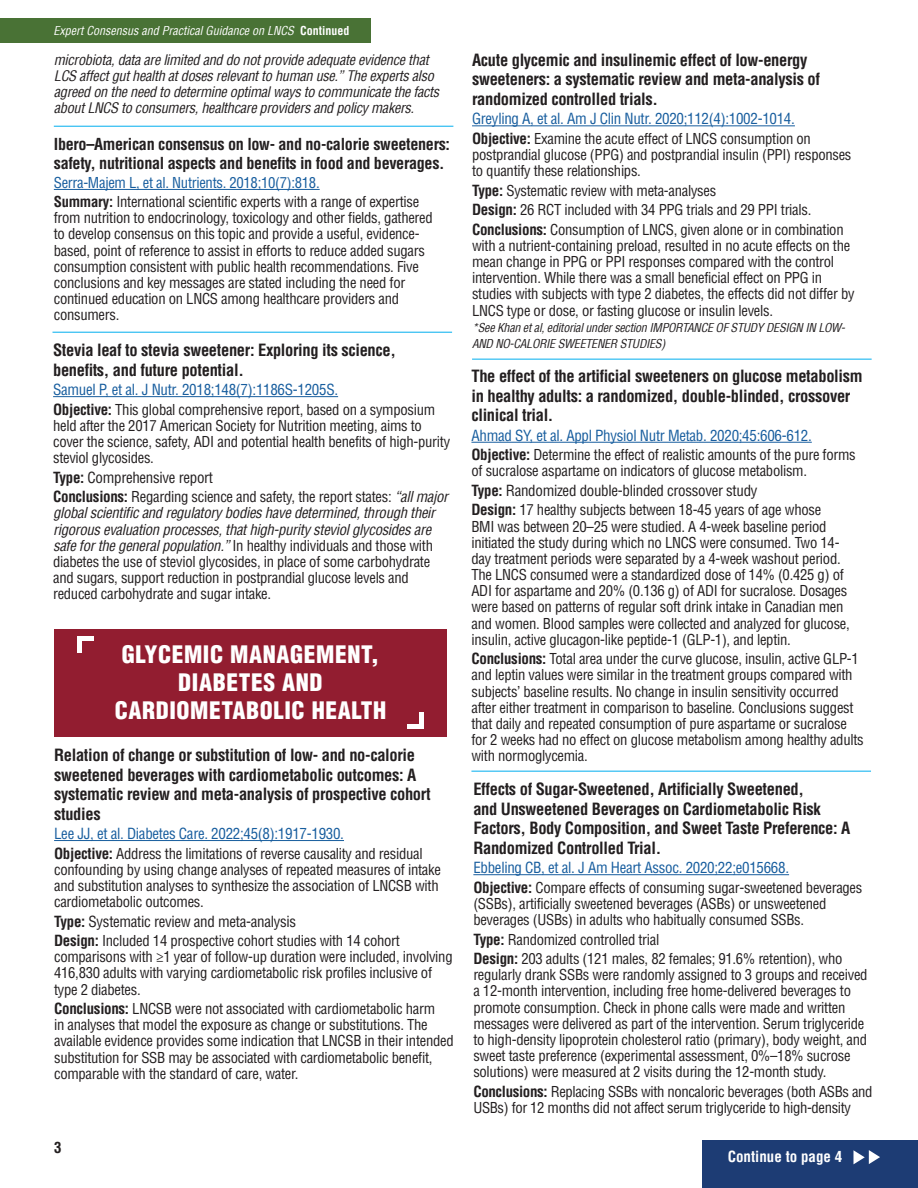
<style>
.page{position:relative;width:918px;height:1188px;background:#fff}
.page>*{position:absolute;margin:0;border:0;box-sizing:border-box;transform-origin:0 0}
.t1{font:900 condensed 23.55px/28.2px "Helvetica LT Std";letter-spacing:.025em;color:#fff;text-align:center}
.t2{font:700 condensed 16.5px/19.5px "Helvetica LT Std";letter-spacing:-.02em;color:#231f20}
.t3{font:700 condensed 16.2px/19px "Helvetica LT Std";letter-spacing:-.02em;color:#231f20}
.t4{font:condensed 15px "Helvetica LT Std";letter-spacing:-.02em;color:#175d9e}
.t5{font:condensed 15px "Helvetica LT Std";letter-spacing:-.02em;color:#231f20}
.t6{font:700 condensed 15px "Helvetica LT Std";color:#fff}
.t7{font:700 condensed 15px "Helvetica LT Std";color:#231f20}
.t8{font:condensed 14.7px/16.2px "Helvetica LT Std";letter-spacing:-.02em;color:#231f20}
.t9{font:condensed 14.7px "Helvetica LT Std";letter-spacing:-.02em;color:#175d9e}
.t10{font:italic condensed 14.25px/16.2px "Helvetica";letter-spacing:-.02em;color:#231f20}
.t11{font:italic condensed 12px/16.2px "Helvetica";letter-spacing:-.02em;color:#231f20}
.t12{font:italic condensed 12px "Helvetica";color:#fff}
.s1{font-family:"Helvetica LT Std";font-weight:700;font-style:normal}
.s2{font-weight:700}
.s3{font-weight:700;font-size:15px}
.s4{font-family:"Helvetica";font-style:italic}
</style>
<div class="page">
<div style="left:0;top:18px;width:370px;height:25px;background:#497235"></div>
<div style="left:702px;top:1141px;width:216px;height:47px;background:#1d3c74"></div>
<svg style="left:854px;top:1150px;width:26px;height:14px"></svg>
<hr style="left:53px;top:332px;width:399px;height:1px;background:#00aeef">
<hr style="left:53px;top:396px;width:285px;height:1px;background:#175d9e">
<div style="left:54px;top:629px;width:393px;height:107px;background:#921d30"></div>
<hr style="left:78px;top:637px;width:16px;height:4px;background:#fff">
<hr style="left:78px;top:637px;width:4px;height:16px;background:#fff">
<hr style="left:407px;top:725px;width:16px;height:4px;background:#fff">
<hr style="left:419px;top:712px;width:4px;height:17px;background:#fff">
<hr style="left:472px;top:125px;width:323px;height:1px;background:#175d9e">
<hr style="left:471px;top:442px;width:341px;height:1px;background:#175d9e">
<hr style="left:471px;top:771px;width:400px;height:1px;background:#00aeef">
<hr style="left:54px;top:189px;width:266px;height:1px;background:#175d9e">
<hr style="left:54px;top:126px;width:399px;height:1px;background:#00aeef">
<hr style="left:54px;top:840px;width:290px;height:1px;background:#175d9e">
<hr style="left:472px;top:359px;width:400px;height:1px;background:#00aeef">
<hr style="left:473px;top:874px;width:316px;height:1px;background:#175d9e">
<p class="t12" style="left:53px;top:23px;width:297px">Expert Consensus and Practical Guidance on LNCS <span class="s1">Continued</span></p>
<p class="t10" style="left:54px;top:51px;width:387px">microbiota, data are limited and do not provide adequate evidence that LCS affect gut health at doses relevant to human use.” The experts also agreed on the need to determine optimal ways to communicate the facts about LNCS to consumers, healthcare providers and policy makers.</p>
<p class="t3" style="left:54px;top:134px;width:398px">Ibero–American consensus on low- and no-calorie sweeteners: safety, nutritional aspects and benefits in food and beverages.</p>
<p class="t9" style="left:54px;top:173px;width:267px">Serra-Majem L, et al. Nutrients. 2018;10(7):818.</p>
<p class="t8" style="left:54px;top:194px;width:381px"><span class="s2">Summary:</span> International scientific experts with a range of expertise from nutrition to endocrinology, toxicology and other fields, gathered to develop consensus on this topic and provide a useful, evidence&shy;based, point of reference to assist in efforts to reduce added sugars consumption consistent with public health recommendations. Five conclusions and key messages are stated including the need for continued education on LNCS among healthcare providers and consumers.</p>
<p class="t2" style="left:53px;top:340px;width:344px">Stevia leaf to stevia sweetener: Exploring its science, benefits, and future potential.</p>
<p class="t4" style="left:53px;top:380px;width:287px">Samuel P, et al. J Nutr. 2018;148(7):1186S-1205S.</p>
<p class="t8" style="left:53px;top:401px;width:399px"><span class="s3">Objective:</span> This global comprehensive report, based on a symposium held after the 2017 American Society for Nutrition meeting, aims to cover the science, safety, ADI and potential health benefits of high-purity steviol glycosides.</p>
<p class="t5" style="left:53px;top:468px;width:161px"><span class="s2">Type:</span> Comprehensive report</p>
<p class="t8" style="left:53px;top:489px;width:397px"><span class="s3">Conclusions:</span> Regarding science and safety, the report states: <span class="s4">“all major global scientific and regulatory bodies have determined, through their rigorous evaluation processes, that high-purity steviol glycosides are safe for the general population.”</span> In healthy individuals and those with diabetes the use of steviol glycosides, in place of some carbohydrate and sugars, support reduction in postprandial glucose levels and reduced carbohydrate and sugar intake.</p>
<p class="t1" style="left:115px;top:640px;width:273px">GLYCEMIC MANAGEMENT,<br>DIABETES AND<br>CARDIOMETABOLIC HEALTH</p>
<p class="t2" style="left:54px;top:745px;width:378px">Relation of change or substitution of low- and no-calorie sweetened beverages with cardiometabolic outcomes: A systematic review and meta-analysis of prospective cohort studies</p>
<p class="t4" style="left:54px;top:824px;width:291px">Lee JJ, et al. Diabetes Care. 2022;45(8):1917-1930.</p>
<p class="t8" style="left:54px;top:845px;width:388px"><span class="s3">Objective:</span> Address the limitations of reverse causality and residual confounding by using change analyses of repeated measures of intake and substitution analyses to synthesize the association of LNCSB with cardiometabolic outcomes.</p>
<p class="t5" style="left:54px;top:912px;width:244px"><span class="s2">Type:</span> Systematic review and meta-analysis</p>
<p class="t8" style="left:54px;top:933px;width:400px"><span class="s3">Design:</span> Included 14 prospective cohort studies with 14 cohort comparisons with ≥1 year of follow-up duration were included, involving 416,830 adults with varying cardiometabolic risk profiles inclusive of type 2 diabetes.</p>
<p class="t8" style="left:54px;top:1001px;width:401px"><span class="s3">Conclusions:</span> LNCSB were not associated with cardiometabolic harm<br>in analyses that model the exposure as change or substitutions. The available evidence provides some indication that LNCSB in their intended substitution for SSB may be associated with cardiometabolic benefit, comparable with the standard of care, water.</p>
<p class="t7" style="left:54px;top:1139px;width:9px">3</p>
<p class="t2" style="left:472px;top:50px;width:349px">Acute glycemic and insulinemic effect of low-energy sweeteners: a systematic review and meta-analysis of randomized controlled trials.</p>
<p class="t4" style="left:472px;top:109px;width:324px">Greyling A, et al. Am J Clin Nutr. 2020;112(4):1002-1014.</p>
<p class="t8" style="left:472px;top:130px;width:381px"><span class="s3">Objective:</span> Examine the acute effect of LNCS consumption on postprandial glucose (PPG) and postprandial insulin (PPI) responses to quantify these relationships.</p>
<p class="t8" style="left:472px;top:182px;width:246px"><span class="s3">Type:</span> Systematic review with meta-analyses</p>
<p class="t8" style="left:472px;top:202px;width:341px"><span class="s3">Design:</span> 26 RCT included with 34 PPG trials and 29 PPI trials.</p>
<p class="t8" style="left:472px;top:221px;width:384px"><span class="s3">Conclusions:</span> Consumption of LNCS, given alone or in combination with a nutrient-containing preload, resulted in no acute effects on the mean change in PPG or PPI responses compared with the control intervention. While there was a small beneficial effect on PPG in studies with subjects with type 2 diabetes, the effects did not differ by LNCS type or dose, or fasting glucose or insulin levels.</p>
<p class="t11" style="left:472px;top:319px;width:375px">*See Khan et al, editorial under section IMPORTANCE OF STUDY DESIGN IN LOW-<br>AND NO-CALORIE SWEETENER STUDIES)</p>
<p class="t2" style="left:471px;top:366px;width:393px">The effect of the artificial sweeteners on glucose metabolism in healthy adults: a randomized, double-blinded, crossover clinical trial.</p>
<p class="t4" style="left:471px;top:426px;width:342px">Ahmad SY, et al. Appl Physiol Nutr Metab. 2020;45:606-612.</p>
<p class="t8" style="left:471px;top:447px;width:386px"><span class="s3">Objective:</span> Determine the effect of realistic amounts of the pure forms of sucralose aspartame on indicators of glucose metabolism.</p>
<p class="t5" style="left:471px;top:481px;width:288px"><span class="s2">Type:</span> Randomized double-blinded crossover study</p>
<p class="t8" style="left:471px;top:502px;width:380px"><span class="s3">Design:</span> 17 healthy subjects between 18-45 years of age whose<br>BMI was between 20–25 were studied. A 4-week baseline period initiated the study during which no LNCS were consumed. Two 14- day treatment periods were separated by a 4-week washout period.<br>The LNCS consumed were a standardized dose of 14% (0.425 g) of ADI for aspartame and 20% (0.136 g) of ADI for sucralose. Dosages were based on patterns of regular soft drink intake in Canadian men and women. Blood samples were collected and analyzed for glucose, insulin, active glucagon-like peptide-1 (GLP-1), and leptin.</p>
<p class="t8" style="left:471px;top:651px;width:394px"><span class="s3">Conclusions:</span> Total area under the curve glucose, insulin, active GLP-1 and leptin values were similar in the treatment groups compared with subjects’ baseline results. No change in insulin sensitivity occurred after either treatment in comparison to baseline. Conclusions suggest that daily and repeated consumption of pure aspartame or sucralose for 2 weeks had no effect on glucose metabolism among healthy adults with normoglycemia.</p>
<p class="t2" style="left:473px;top:779px;width:379px">Effects of Sugar-Sweetened, Artificially Sweetened,<br>and Unsweetened Beverages on Cardiometabolic Risk Factors, Body Composition, and Sweet Taste Preference: A Randomized Controlled Trial.</p>
<p class="t4" style="left:473px;top:858px;width:317px">Ebbeling CB, et al. J Am Heart Assoc. 2020;22;e015668.</p>
<p class="t8" style="left:473px;top:879px;width:391px"><span class="s3">Objective:</span> Compare effects of consuming sugar‐sweetened beverages (SSBs), artificially sweetened beverages (ASBs) or unsweetened beverages (USBs) in adults who habitually consumed SSBs.</p>
<p class="t8" style="left:473px;top:929px;width:371px;line-height:19.5px"><span class="s3">Type:</span> Randomized controlled trial<br><span class="s3">Design:</span> 203 adults (121 males, 82 females; 91.6% retention), who</p>
<p class="t8" style="left:473px;top:967px;width:396px">regularly drank SSBs were randomly assigned to 3 groups and received a 12-month intervention, including free home-delivered beverages to promote consumption. Check in phone calls were made and written messages were delivered as part of the intervention. Serum triglyceride to high‐density lipoprotein cholesterol ratio (primary), body weight, and sweet taste preference (experimental assessment, 0%–18% sucrose solutions) were measured at 2 visits during the 12-month study.</p>
<p class="t8" style="left:473px;top:1083px;width:401px"><span class="s3">Conclusions:</span> Replacing SSBs with noncaloric beverages (both ASBs and<br>USBs) for 12 months did not affect serum triglyceride to high‐density</p>
<p class="t6" style="left:728px;top:1147px;width:116px">Continue to page 4</p>
</div>
